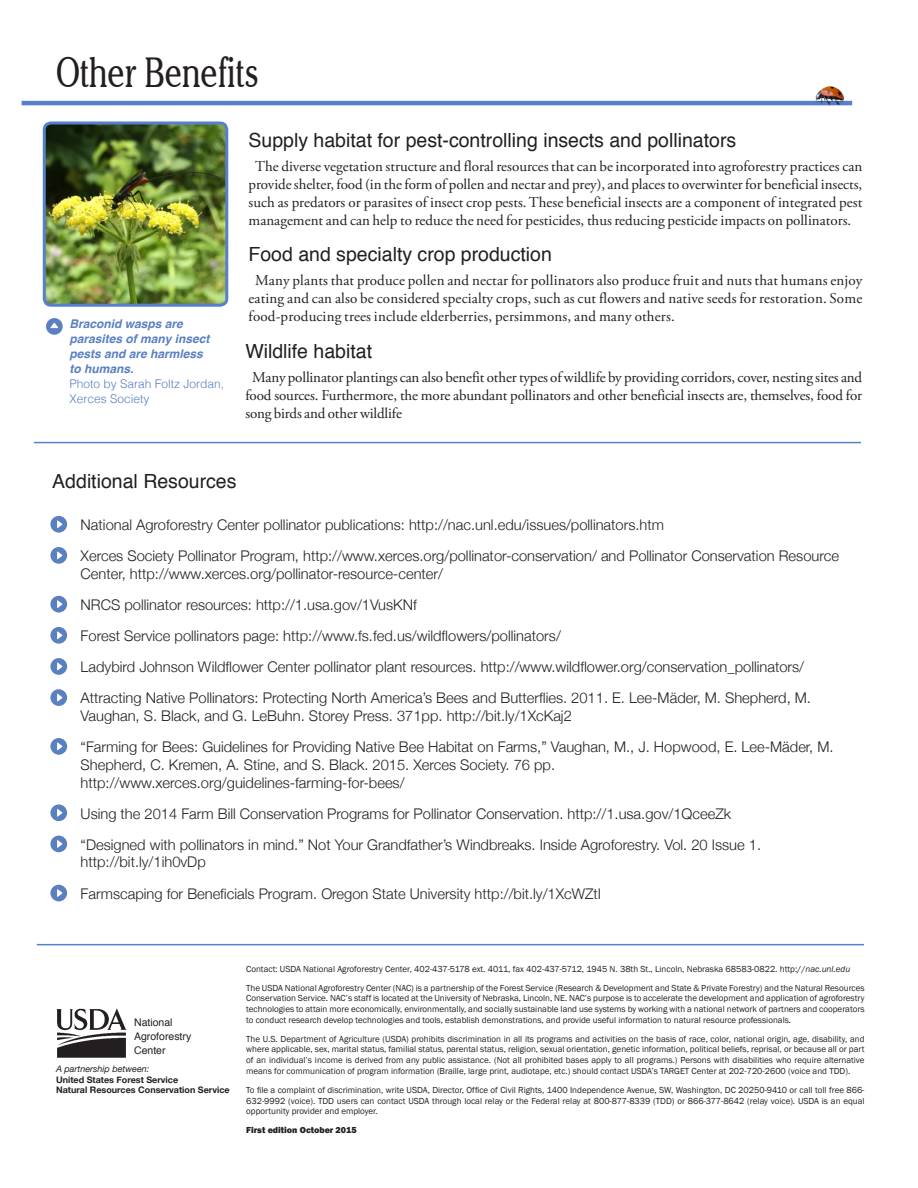
<style>
.page{position:relative;width:918px;height:1188px;background:#fff}
.page>*{position:absolute;margin:0;border:0;box-sizing:border-box;transform-origin:0 0}
.Headers{font:42px "Cheltenham IT Cby BT";color:#231f20;scale:.75 1}
.subtitles1{font:19.5px "Helvetica";color:#231f20}
.body{font:15px/18px "Adobe Garamond Pro";color:#231f20;text-align:justify}
.t1{font:300 14.7px/17.7px "Helvetica Neue";color:#231f20}
.t2{font:italic 700 12px/15px "Helvetica";color:#5a80c1}
.body-2{font:10.5px "Helvetica";color:#231f20}
.t3{font:9px/10.8px "Franklin Gothic";color:#231f20;text-align:justify}
.t4{font:700 9px "Helvetica Neue";color:#231f20}
.t5{font:800 9px "Franklin Gothic";color:#231f20}
.t6{font:italic 9px "Helvetica Neue";color:#231f20}
.s1{font-weight:300;font-style:normal}
.s2{font-style:italic}
</style>
<div class="page">
<hr style="left:22px;top:101px;width:830px;height:4px;background:#5780cc">
<img style="left:56px;top:1009px;width:71px;height:49px">
<svg style="left:50px;top:516px;width:17px;height:17px"></svg>
<svg style="left:50px;top:547px;width:17px;height:17px"></svg>
<svg style="left:50px;top:596px;width:17px;height:17px"></svg>
<svg style="left:50px;top:627px;width:17px;height:17px"></svg>
<svg style="left:50px;top:658px;width:17px;height:17px"></svg>
<svg style="left:50px;top:689px;width:17px;height:17px"></svg>
<svg style="left:50px;top:738px;width:17px;height:17px"></svg>
<svg style="left:50px;top:804px;width:17px;height:17px"></svg>
<svg style="left:50px;top:836px;width:17px;height:16px"></svg>
<svg style="left:50px;top:885px;width:17px;height:16px"></svg>
<hr style="left:37px;top:944px;width:827px;height:1px;background:#5780cc">
<hr style="left:34px;top:442px;width:827px;height:1px;background:#5780cc">
<img style="left:813px;top:86px;width:33px;height:20px">
<img style="left:44px;top:123px;width:183px;height:182px">
<div style="left:43px;top:122px;width:185px;height:185px;border:3px solid #5780cc;border-radius:7px"></div>
<svg style="left:46px;top:318px;width:17px;height:17px"></svg>
<h1 class="Headers" style="left:56px;top:46px;width:272px">Other Benefits</h1>
<h2 class="subtitles1" style="left:249px;top:125px;width:489px">Supply habitat for pest-controlling insects and pollinators</h2>
<p class="body" style="left:249px;top:158px;width:615px;text-indent:7px">The diverse vegetation structure and floral resources that can be incorporated into agroforestry practices can provide shelter, food (in the form of pollen and nectar and prey), and places to overwinter for beneficial insects, such as predators or parasites of insect crop pests. These beneficial insects are a component of integrated pest management and can help to reduce the need for pesticides, thus reducing pesticide impacts on pollinators.</p>
<p class="t2" style="left:69px;top:316px;width:156px">Braconid wasps are parasites of many insect pests and are harmless<br>to humans.<br><span class="s1">Photo by Sarah Foltz Jordan,<br>Xerces Society</span></p>
<h2 class="subtitles1" style="left:249px;top:239px;width:305px">Food and specialty crop production</h2>
<p class="body" style="left:249px;top:272px;width:615px;text-indent:7px">Many plants that produce pollen and nectar for pollinators also produce fruit and nuts that humans enjoy eating and can also be considered specialty crops, such as cut flowers and native seeds for restoration. Some food-producing trees include elderberries, persimmons, and many others.</p>
<h2 class="subtitles1" style="left:245px;top:336px;width:128px">Wildlife habitat</h2>
<p class="body" style="left:245px;top:369px;width:618px;text-indent:7px">Many pollinator plantings can also benefit other types of wildlife by providing corridors, cover, nesting sites and food sources. Furthermore, the more abundant pollinators and other beneficial insects are, themselves, food for song birds and other wildlife</p>
<p class="subtitles1" style="left:52px;top:466px;width:186px">Additional Resources</p>
<p class="t1" style="left:81px;top:515px;width:585px">National Agroforestry Center pollinator publications: http://nac.unl.edu/issues/pollinators.htm</p>
<p class="t1" style="left:81px;top:546px;width:760px">Xerces Society Pollinator Program, http://www.xerces.org/pollinator-conservation/ and Pollinator Conservation Resource<br>Center, http://www.xerces.org/pollinator-resource-center/</p>
<p class="t1" style="left:81px;top:595px;width:338px">NRCS pollinator resources: http://1.usa.gov/1VusKNf</p>
<p class="t1" style="left:81px;top:626px;width:482px">Forest Service pollinators page: http://www.fs.fed.us/wildflowers/pollinators/</p>
<p class="t1" style="left:81px;top:657px;width:725px">Ladybird Johnson Wildflower Center pollinator plant resources. http://www.wildflower.org/conservation_pollinators/</p>
<p class="t1" style="left:81px;top:689px;width:732px">Attracting Native Pollinators: Protecting North America’s Bees and Butterflies. 2011. E. Lee-Mäder, M. Shepherd, M.<br>Vaughan, S. Black, and G. LeBuhn. Storey Press. 371pp. http://bit.ly/1XcKaj2</p>
<p class="t1" style="left:81px;top:737px;width:754px">“Farming for Bees: Guidelines for Providing Native Bee Habitat on Farms,” Vaughan, M., J. Hopwood, E. Lee-Mäder, M.<br>Shepherd, C. Kremen, A. Stine, and S. Black. 2015. Xerces Society. 76 pp. http://www.xerces.org/guidelines-farming-for-bees/</p>
<p class="t1" style="left:81px;top:804px;width:652px">Using the 2014 Farm Bill Conservation Programs for Pollinator Conservation. http://1.usa.gov/1QceeZk</p>
<p class="t1" style="left:81px;top:835px;width:682px">“Designed with pollinators in mind.” Not Your Grandfather’s Windbreaks. Inside Agroforestry. Vol. 20 Issue 1. http://bit.ly/1ih0vDp</p>
<p class="t1" style="left:81px;top:884px;width:522px">Farmscaping for Beneficials Program. Oregon State University http://bit.ly/1XcWZtI</p>
<p class="body-2" style="left:134px;top:1014px;width:40px">National</p>
<p class="body-2" style="left:134px;top:1028px;width:59px">Agroforestry</p>
<p class="body-2" style="left:134px;top:1042px;width:33px">Center</p>
<p class="t6" style="left:56px;top:1062px;width:95px">A partnership between:</p>
<p class="t4" style="left:56px;top:1072px;width:124px">United States Forest Service</p>
<p class="t4" style="left:56px;top:1083px;width:175px">Natural Resources Conservation Service</p>
<p class="t3" style="left:246px;top:964px;width:606px">Contact: USDA National Agroforestry Center, 402-437-5178 ext. 4011, fax 402-437-5712, 1945 N. 38th St., Lincoln, Nebraska 68583-0822. http://<span class="s2">nac.unl.edu</span></p>
<p class="t3" style="left:246px;top:982px;width:620px">The USDA National Agroforestry Center (NAC) is a partnership of the Forest Service (Research &amp; Development and State &amp; Private Forestry) and the Natural Resources Conservation Service. NAC’s staff is located at the University of Nebraska, Lincoln, NE. NAC’s purpose is to accelerate the development and application of agroforestry technologies to attain more economically, environmentally, and socially sustainable land use systems by working with a national network of partners and cooperators to conduct research develop technologies and tools, establish demonstrations, and provide useful information to natural resource professionals.</p>
<p class="t3" style="left:246px;top:1033px;width:620px">The U.S. Department of Agriculture (USDA) prohibits discrimination in all its programs and activities on the basis of race, color, national origin, age, disability, and where applicable, sex, marital status, familial status, parental status, religion, sexual orientation, genetic information, political beliefs, reprisal, or because all or part of an individual’s income is derived from any public assistance. (Not all prohibited bases apply to all programs.) Persons with disabilities who require alternative means for communication of program information (Braille, large print, audiotape, etc.) should contact USDA’s TARGET Center at 202-720-2600 (voice and TDD).</p>
<p class="t3" style="left:246px;top:1085px;width:620px">To file a complaint of discrimination, write USDA, Director, Office of Civil Rights, 1400 Independence Avenue, SW, Washington, DC 20250-9410 or call toll free 866- 632-9992 (voice). TDD users can contact USDA through local relay or the Federal relay at 800-877-8339 (TDD) or 866-377-8642 (relay voice). USDA is an equal opportunity provider and employer.</p>
<p class="t5" style="left:246px;top:1124px;width:112px">First edition October 2015</p>
</div>
